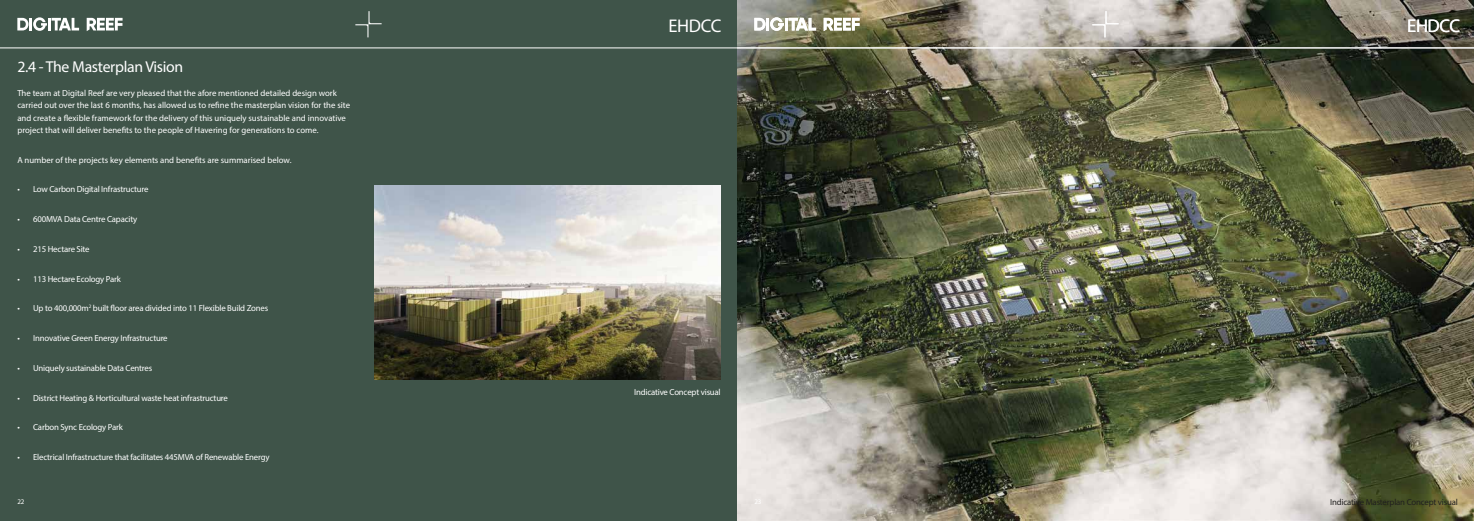
<style>
.page{position:relative;width:1474px;height:521px;background:#fff}
.page>*{position:absolute;margin:0;border:0;box-sizing:border-box;transform-origin:0 0}
.t1{font:18.38px "Myriad Pro";letter-spacing:-.02em;color:#fff}
.t2{font:15.75px "Myriad Pro";letter-spacing:-.02em;color:#fff}
.t3{font:8.75px/12.2px "Myriad Pro";letter-spacing:-.015em;color:#fff}
.t4{font:8.75px "Myriad Pro";letter-spacing:-.02em;color:#201f1e}
.t5{font:7px "Myriad Pro";color:#fff}
</style>
<div class="page">
<img style="left:737px;top:0;width:736px;height:521px">
<div style="left:0;top:0;width:737px;height:521px;background:#3f5449"></div>
<hr style="left:0;top:48px;width:1473px;height:1px;background:#fff">
<svg style="left:87px;top:18px;width:36px;height:13px"></svg>
<svg style="left:17px;top:17px;width:62px;height:14px"></svg>
<svg style="left:355px;top:11px;width:26px;height:26px"></svg>
<svg style="left:823px;top:18px;width:36px;height:13px"></svg>
<svg style="left:754px;top:17px;width:62px;height:14px"></svg>
<svg style="left:1092px;top:11px;width:26px;height:26px"></svg>
<img style="left:375px;top:186px;width:345px;height:193px">
<h2 class="t2" style="left:17px;top:57px;width:167px">2.4 - The Masterplan Vision</h2>
<p class="t3" style="left:17px;top:87px;width:334px">The team at Digital Reef are very pleased that the afore mentioned detailed design work carried out over the last 6 months, has allowed us to refine the masterplan vision for the site and create a flexible framework for the delivery of this uniquely sustainable and innovative project that will deliver benefits to the people of Havering for generations to come.</p>
<p class="t3" style="left:17px;top:153px;width:276px">A number of the projects key elements and benefits are summarised below.</p>
<p class="t3" style="left:17px;top:183px;width:133px">• Low Carbon Digital Infrastructure</p>
<p class="t3" style="left:17px;top:213px;width:121px">• 600MVA Data Centre Capacity</p>
<p class="t3" style="left:17px;top:243px;width:74px">• 215 Hectare Site</p>
<p class="t3" style="left:17px;top:272px;width:105px">• 113 Hectare Ecology Park</p>
<p class="t3" style="left:17px;top:302px;width:252px">• Up to 400,000m<sup>2</sup> built floor area divided into 11 Flexible Build Zones</p>
<p class="t3" style="left:17px;top:332px;width:152px">• Innovative Green Energy Infrastructure</p>
<p class="t3" style="left:17px;top:362px;width:136px">• Uniquely sustainable Data Centres</p>
<p class="t3" style="left:17px;top:391px;width:212px">• District Heating &amp; Horticultural waste heat infrastructure</p>
<p class="t3" style="left:17px;top:421px;width:107px">• Carbon Sync Ecology Park</p>
<p class="t3" style="left:17px;top:451px;width:254px">• Electrical Infrastructure that facilitates 445MVA of Renewable Energy</p>
<h1 class="t1" style="left:668px;top:14px;width:54px">EHDCC</h1>
<h1 class="t1" style="left:1407px;top:14px;width:54px">EHDCC</h1>
<p class="t3" style="left:634px;top:386px;width:88px">Indicative Concept visual</p>
<p class="t5" style="left:17px;top:497px;width:9px">22</p>
<p class="t5" style="left:754px;top:497px;width:9px">23</p>
<p class="t4" style="left:1330px;top:496px;width:129px">Indicative Masterplan Concept visual</p>
</div>
